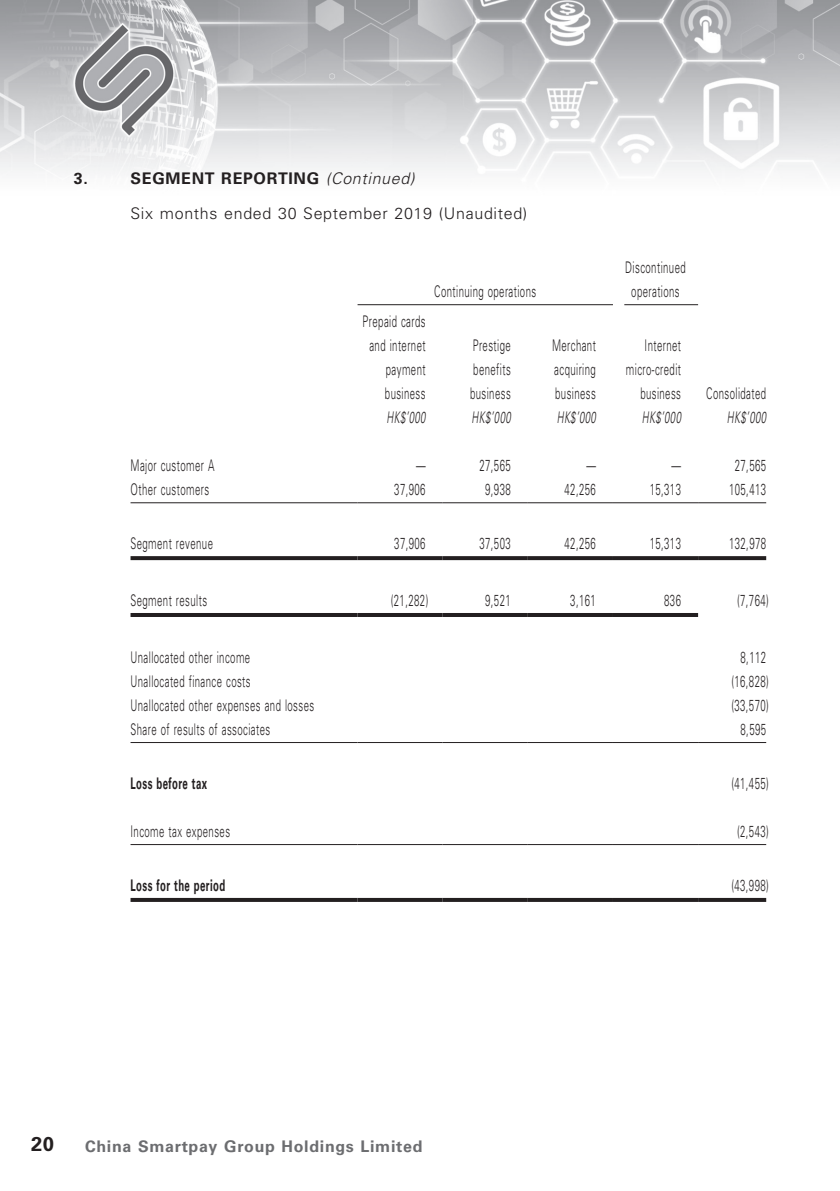
<style>
.page{position:relative;width:840px;height:1191px;background:#fff}
.page>*{position:absolute;margin:0;border:0;box-sizing:border-box;transform-origin:0 0}
.t1{font:700 20px "Univers LT Std";color:#231f20}
.t2{font:300 16px/24px "Univers";letter-spacing:.04em;color:#231f20;text-align:right;scale:.6 1}
.t3{font:300 16px "Univers";letter-spacing:.04em;color:#231f20}
.t4{font:italic 300 16px "Univers";letter-spacing:.04em;color:#231f20;scale:.6 1}
.t5{font:700 16px "Univers";letter-spacing:.04em;color:#6c6d70}
.t6{font:700 16px "Univers";letter-spacing:.04em;color:#231f20}
.t7{font:700 16px "Univers";letter-spacing:.04em;color:#231f20;scale:.6 1}
.s1{font-weight:300;font-style:italic}
</style>
<div class="page">
<img style="left:0;top:0;width:839px;height:902px">
<hr style="left:357px;top:304px;width:255px;height:1px;background:#231f20">
<hr style="left:624px;top:304px;width:73px;height:1px;background:#231f20">
<hr style="left:130px;top:502px;width:227px;height:1px;background:#231f20">
<hr style="left:357px;top:502px;width:85px;height:1px;background:#231f20">
<hr style="left:442px;top:502px;width:85px;height:1px;background:#231f20">
<hr style="left:527px;top:502px;width:85px;height:1px;background:#231f20">
<hr style="left:612px;top:502px;width:85px;height:1px;background:#231f20">
<hr style="left:697px;top:502px;width:68px;height:1px;background:#231f20">
<svg style="left:130px;top:556px;width:227px;height:4px"></svg>
<svg style="left:357px;top:556px;width:85px;height:4px"></svg>
<svg style="left:442px;top:556px;width:85px;height:4px"></svg>
<svg style="left:527px;top:556px;width:85px;height:4px"></svg>
<svg style="left:612px;top:556px;width:85px;height:4px"></svg>
<svg style="left:697px;top:556px;width:68px;height:4px"></svg>
<hr style="left:130px;top:613px;width:227px;height:4px;background:#231f20">
<hr style="left:357px;top:613px;width:85px;height:4px;background:#231f20">
<hr style="left:442px;top:613px;width:85px;height:4px;background:#231f20">
<hr style="left:527px;top:613px;width:85px;height:4px;background:#231f20">
<hr style="left:612px;top:613px;width:85px;height:4px;background:#231f20">
<hr style="left:130px;top:742px;width:227px;height:1px;background:#231f20">
<hr style="left:357px;top:742px;width:85px;height:1px;background:#231f20">
<hr style="left:442px;top:742px;width:85px;height:1px;background:#231f20">
<hr style="left:527px;top:742px;width:85px;height:1px;background:#231f20">
<hr style="left:612px;top:742px;width:85px;height:1px;background:#231f20">
<hr style="left:697px;top:742px;width:68px;height:1px;background:#231f20">
<hr style="left:130px;top:844px;width:227px;height:1px;background:#231f20">
<hr style="left:357px;top:844px;width:85px;height:1px;background:#231f20">
<hr style="left:442px;top:844px;width:85px;height:1px;background:#231f20">
<hr style="left:527px;top:844px;width:85px;height:1px;background:#231f20">
<hr style="left:612px;top:844px;width:85px;height:1px;background:#231f20">
<hr style="left:697px;top:844px;width:68px;height:1px;background:#231f20">
<svg style="left:130px;top:898px;width:227px;height:4px"></svg>
<svg style="left:357px;top:898px;width:85px;height:4px"></svg>
<svg style="left:442px;top:898px;width:85px;height:4px"></svg>
<svg style="left:527px;top:898px;width:85px;height:4px"></svg>
<svg style="left:612px;top:898px;width:85px;height:4px"></svg>
<svg style="left:697px;top:898px;width:68px;height:4px"></svg>
<p class="t6" style="left:74px;top:172px;width:16px">3.</p>
<p class="t6" style="left:130px;top:172px;width:285px">SEGMENT REPORTING <span class="s1">(Continued)</span></p>
<p class="t3" style="left:130px;top:208px;width:398px">Six months ended 30 September 2019 (Unaudited)</p>
<p class="t2" style="left:434px;top:281px;width:171px">Continuing operations</p>
<p class="t2" style="left:625px;top:257px;width:102px;text-align:center">Discontinued operations</p>
<p class="t2" style="left:362px;top:311px;width:106px">Prepaid cards and internet payment business</p>
<p class="t2" style="left:470px;top:335px;width:69px;text-align:justify">Prestige benefits business</p>
<p class="t2" style="left:551px;top:335px;width:75px;text-align:justify">Merchant acquiring business</p>
<p class="t2" style="left:625px;top:335px;width:93px">Internet micro-credit business</p>
<p class="t2" style="left:705px;top:383px;width:101px">Consolidated</p>
<p class="t4" style="left:386px;top:411px;width:67px">HK$’000</p>
<p class="t4" style="left:471px;top:411px;width:67px">HK$’000</p>
<p class="t4" style="left:556px;top:411px;width:67px">HK$’000</p>
<p class="t4" style="left:641px;top:411px;width:67px">HK$’000</p>
<p class="t4" style="left:726px;top:411px;width:67px">HK$’000</p>
<p class="t2" style="left:130px;top:455px;width:141px">Major customer A</p>
<p class="t2" style="left:416px;top:455px;width:18px">—</p>
<p class="t2" style="left:479px;top:455px;width:54px">27,565</p>
<p class="t2" style="left:586px;top:455px;width:18px">—</p>
<p class="t2" style="left:671px;top:455px;width:18px">—</p>
<p class="t2" style="left:734px;top:455px;width:54px">27,565</p>
<p class="t2" style="left:130px;top:479px;width:133px">Other customers</p>
<p class="t2" style="left:394px;top:479px;width:54px">37,906</p>
<p class="t2" style="left:485px;top:479px;width:44px">9,938</p>
<p class="t2" style="left:564px;top:479px;width:54px">42,256</p>
<p class="t2" style="left:649px;top:479px;width:54px">15,313</p>
<p class="t2" style="left:728px;top:479px;width:63px">105,413</p>
<p class="t2" style="left:130px;top:533px;width:139px">Segment revenue</p>
<p class="t2" style="left:394px;top:533px;width:54px">37,906</p>
<p class="t2" style="left:479px;top:533px;width:54px">37,503</p>
<p class="t2" style="left:564px;top:533px;width:54px">42,256</p>
<p class="t2" style="left:649px;top:533px;width:54px">15,313</p>
<p class="t2" style="left:728px;top:533px;width:63px">132,978</p>
<p class="t2" style="left:130px;top:589px;width:129px">Segment results</p>
<p class="t2" style="left:390px;top:589px;width:64px">(21,282)</p>
<p class="t2" style="left:485px;top:589px;width:44px">9,521</p>
<p class="t2" style="left:570px;top:589px;width:44px">3,161</p>
<p class="t2" style="left:664px;top:589px;width:30px">836</p>
<p class="t2" style="left:736px;top:589px;width:54px">(7,764)</p>
<p class="t2" style="left:130px;top:646px;width:201px">Unallocated other income</p>
<p class="t2" style="left:740px;top:646px;width:44px">8,112</p>
<p class="t2" style="left:130px;top:670px;width:202px">Unallocated finance costs</p>
<p class="t2" style="left:731px;top:670px;width:64px">(16,828)</p>
<p class="t2" style="left:130px;top:694px;width:307px">Unallocated other expenses and losses</p>
<p class="t2" style="left:731px;top:694px;width:64px">(33,570)</p>
<p class="t2" style="left:130px;top:718px;width:234px">Share of results of associates</p>
<p class="t2" style="left:740px;top:718px;width:44px">8,595</p>
<p class="t7" style="left:130px;top:777px;width:129px">Loss before tax</p>
<p class="t2" style="left:731px;top:772px;width:64px">(41,455)</p>
<p class="t2" style="left:130px;top:820px;width:167px">Income tax expenses</p>
<p class="t2" style="left:736px;top:820px;width:54px">(2,543)</p>
<p class="t7" style="left:130px;top:879px;width:159px">Loss for the period</p>
<p class="t2" style="left:731px;top:874px;width:64px">(43,998)</p>
<p class="t1" style="left:31px;top:1135px;width:25px">20</p>
<p class="t5" style="left:85px;top:1140px;width:338px">China Smartpay Group Holdings Limited</p>
</div>
